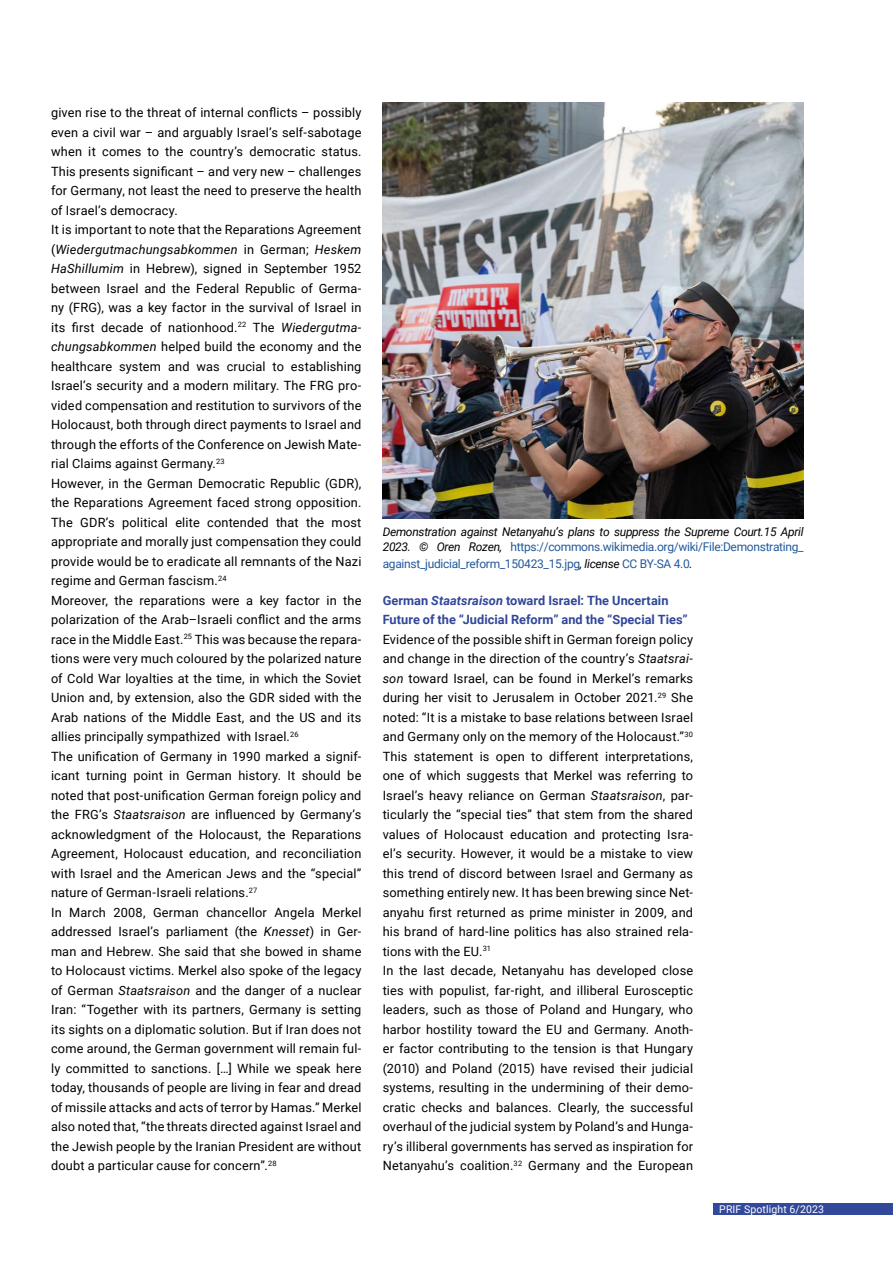
<style>
.page{position:relative;width:893px;height:1263px;background:#fff}
.page>*{position:absolute;margin:0;border:0;box-sizing:border-box;transform-origin:0 0}
.Fließtext{font:12.75px/19.5px "Roboto";letter-spacing:.015em;color:#000;text-align:justify}
.Zwischenüberschrift{font:700 12.75px/19.5px "Roboto";letter-spacing:.005em;color:#314799}
.t1{font:italic 12px/15px "Roboto";letter-spacing:-.025em;color:#000}
.t2{font:12px "Roboto";letter-spacing:-.025em;color:#22599b}
.t3{font:10.65px "Roboto";letter-spacing:.01em;color:#fff}
.s1{font-style:italic}
.s2{font-style:normal;color:#22599b}
.s3{font-style:italic;color:#000}
</style>
<div class="page">
<div style="left:713px;top:1203px;width:180px;height:12px;background:#32489a"></div>
<img style="left:383px;top:103px;width:421px;height:415px">
<p class="Fließtext" style="left:51px;top:102px;width:312px">given rise to the threat of internal conflicts – possibly even a civil war – and arguably Israel’s self-sabotage when it comes to the country’s democratic status.<br>This presents significant – and very new – challenges for Germany, not least the need to preserve the health of Israel’s democracy.</p>
<p class="Fließtext" style="left:51px;top:219px;width:312px">It is important to note that the Reparations Agreement (<span class="s1">Wiedergutmachungsabkommen</span> in German; <span class="s1">Heskem HaShillumim</span> in Hebrew), signed in September 1952 between Israel and the Federal Republic of Germa&shy;ny (FRG), was a key factor in the survival of Israel in its first decade of nationhood.<sup>22</sup> The <span class="s1">Wiedergutma&shy;chungsabkommen</span> helped build the economy and the healthcare system and was crucial to establishing Israel’s security and a modern military. The FRG pro&shy;vided compensation and restitution to survivors of the Holocaust, both through direct payments to Israel and through the efforts of the Conference on Jewish Mate&shy;rial Claims against Germany.<sup>23</sup></p>
<p class="Fließtext" style="left:51px;top:473px;width:312px">However, in the German Democratic Republic (GDR), the Reparations Agreement faced strong opposition.<br>The GDR’s political elite contended that the most appropriate and morally just compensation they could provide would be to eradicate all remnants of the Nazi regime and German fascism.<sup>24</sup></p>
<p class="Fließtext" style="left:51px;top:590px;width:312px">Moreover, the reparations were a key factor in the polarization of the Arab–Israeli conflict and the arms race in the Middle East.<sup>25</sup> This was because the repara&shy;tions were very much coloured by the polarized nature of Cold War loyalties at the time, in which the Soviet Union and, by extension, also the GDR sided with the Arab nations of the Middle East, and the US and its allies principally sympathized with Israel.<sup>26</sup></p>
<p class="Fließtext" style="left:51px;top:746px;width:312px">The unification of Germany in 1990 marked a signif&shy;icant turning point in German history. It should be noted that post-unification German foreign policy and the FRG’s <span class="s1">Staatsraison</span> are influenced by Germany’s acknowledgment of the Holocaust, the Reparations Agreement, Holocaust education, and reconciliation with Israel and the American Jews and the “special” nature of German-Israeli relations.<sup>27</sup></p>
<p class="Fließtext" style="left:51px;top:902px;width:312px">In March 2008, German chancellor Angela Merkel addressed Israel’s parliament (the <span class="s1">Knesset</span>) in Ger&shy;man and Hebrew. She said that she bowed in shame to Holocaust victims. Merkel also spoke of the legacy of German <span class="s1">Staatsraison</span> and the danger of a nuclear Iran: “Together with its partners, Germany is setting its sights on a diplomatic solution. But if Iran does not come around, the German government will remain ful&shy;ly committed to sanctions. […] While we speak here today, thousands of people are living in fear and dread of missile attacks and acts of terror by Hamas.” Merkel also noted that, “the threats directed against Israel and the Jewish people by the Iranian President are without doubt a particular cause for concern”.<sup>28</sup></p>
<p class="t1" style="left:383px;top:524px;width:422px">Demonstration against Netanyahu‘s plans to suppress the Supreme Court.15 April<br>2023. © Oren Rozen, <span class="s2">https://commons.wikimedia.org/wiki/File:Demonstrating_</span></p>
<p class="t2" style="left:383px;top:555px;width:311px">against_judicial_reform_150423_15.jpg<span class="s3">, license</span> CC BY-SA 4.0<span class="s3">.</span></p>
<h2 class="Zwischenüberschrift" style="left:383px;top:590px;width:306px">German <span class="s1">Staatsraison</span> toward Israel: The Uncertain<br>Future of the “Judicial Reform” and the “Special Ties”</h2>
<p class="Fließtext" style="left:383px;top:629px;width:312px">Evidence of the possible shift in German foreign policy and change in the direction of the country’s <span class="s1">Staatsrai&shy;son</span> toward Israel, can be found in Merkel’s remarks during her visit to Jerusalem in October 2021.<sup>29</sup> She noted: “It is a mistake to base relations between Israel and Germany only on the memory of the Holocaust.”<sup>30<br></sup>This statement is open to different interpretations, one of which suggests that Merkel was referring to Israel’s heavy reliance on German <span class="s1">Staatsraison</span>, par&shy;ticularly the “special ties” that stem from the shared values of Holocaust education and protecting Isra&shy;el’s security. However, it would be a mistake to view this trend of discord between Israel and Germany as something entirely new. It has been brewing since Net&shy;anyahu first returned as prime minister in 2009, and his brand of hard-line politics has also strained rela&shy;tions with the EU.<sup>31</sup></p>
<p class="Fließtext" style="left:383px;top:960px;width:312px">In the last decade, Netanyahu has developed close ties with populist, far-right, and illiberal Eurosceptic leaders, such as those of Poland and Hungary, who harbor hostility toward the EU and Germany. Anoth&shy;er factor contributing to the tension is that Hungary (2010) and Poland (2015) have revised their judicial systems, resulting in the undermining of their demo&shy;cratic checks and balances. Clearly, the successful overhaul of the judicial system by Poland’s and Hunga&shy;ry’s illiberal governments has served as inspiration for Netanyahu’s coalition.<sup>32</sup> Germany and the European</p>
<p class="t3" style="left:719px;top:1202px;width:106px">PRIF Spotlight 6/2023</p>
</div>
